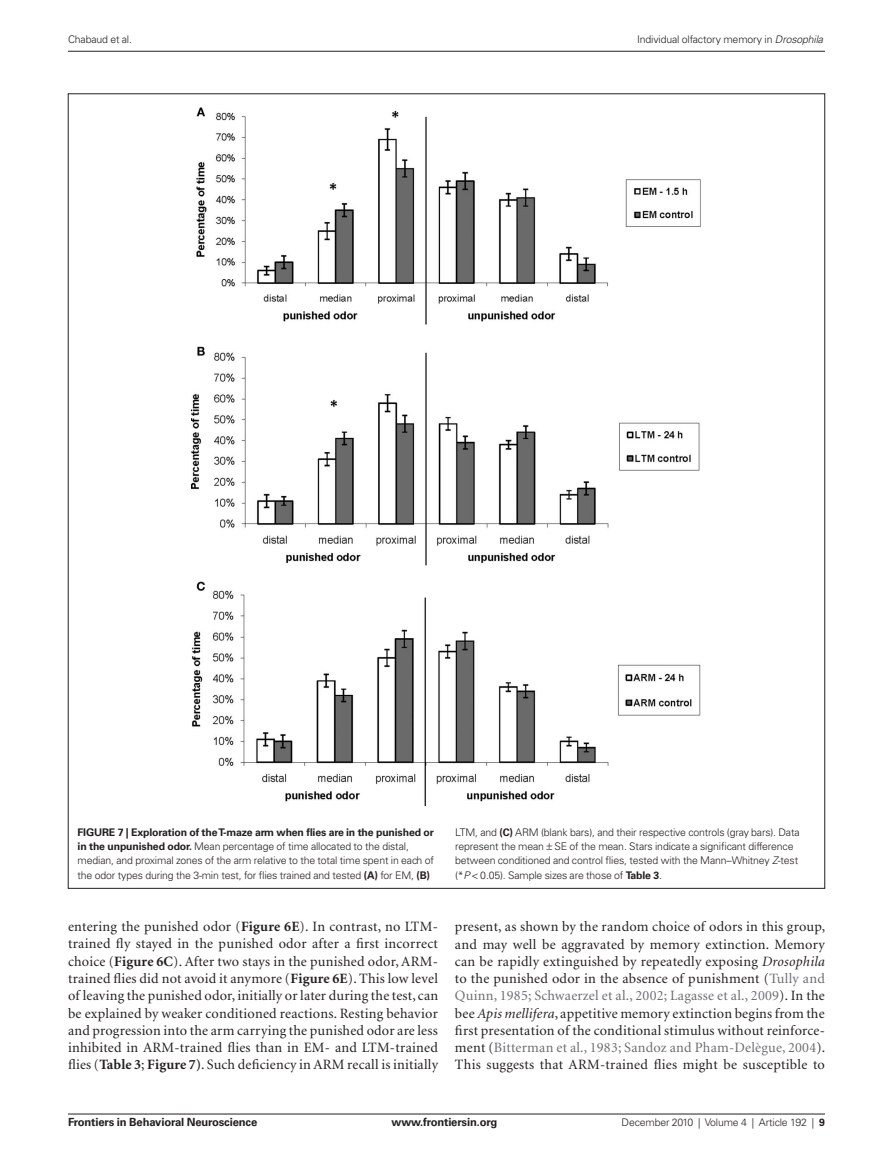
<style>
.page{position:relative;width:893px;height:1170px;background:#fff}
.page>*{position:absolute;margin:0;border:0;box-sizing:border-box;transform-origin:0 0}
.t1{font:14.25px/17.2px "Minion";letter-spacing:.015em;color:#231f20;text-align:justify}
.t2{font:700 11.25px "Univers";letter-spacing:-.015em;color:#231f20}
.t3{font:300 10.5px/14.2px "Univers";letter-spacing:-.015em;color:#231f20}
.s1{font-style:italic}
.s2{font-weight:700}
.s3{color:#6c6d70}
</style>
<div class="page">
<hr style="left:68px;top:1113px;width:757px;height:1px;background:#231f20">
<hr style="left:68px;top:51px;width:757px;height:1px;background:#231f20">
<img style="left:191px;top:107px;width:510px;height:698px">
<p class="t3" style="left:68px;top:32px;width:66px">Chabaud et al.</p>
<p class="t3" style="left:637px;top:32px;width:188px">Individual olfactory memory in <span class="s1">Drosophila</span></p>
<p class="t3" style="left:78px;top:824px;width:358px"><span class="s2">Figure 7 | exploration of the T-maze arm when flies are in the punished or in the unpunished odor.</span> Mean percentage of time allocated to the distal, median, and proximal zones of the arm relative to the total time spent in each of the odor types during the 3-min test, for flies trained and tested <span class="s2">(A)</span> for EM, <span class="s2">(B)</span></p>
<p class="t3" style="left:455px;top:824px;width:346px">LTM, and <span class="s2">(C)</span> ARM (blank bars), and their respective controls (gray bars). Data represent the mean SE of the mean. Stars indicate a significant difference between conditioned and control flies, tested with the Mann–Whitney <span class="s1">Z</span>-test (*<span class="s1">P</span> 0.05). Sample sizes are those of <span class="s2">Table 3</span>.</p>
<p class="t1" style="left:68px;top:918px;width:372px">entering the punished odor (<span class="s2">Figure 6E</span>). In contrast, no LTM&shy;trained fly stayed in the punished odor after a first incorrect choice (<span class="s2">Figure 6C</span>). After two stays in the punished odor, ARM&shy;trained flies did not avoid it anymore (<span class="s2">Figure 6E</span>). This low level of leaving the punished odor, initially or later during the test, can be explained by weaker conditioned reactions. Resting behavior and progression into the arm carrying the punished odor are less inhibited in ARM-trained flies than in EM- and LTM-trained flies (<span class="s2">Table 3</span>; <span class="s2">Figure 7)</span>. Such deficiency in ARM recall is initially</p>
<p class="t1" style="left:455px;top:918px;width:372px">present, as shown by the random choice of odors in this group, and may well be aggravated by memory extinction. Memory can be rapidly extinguished by repeatedly exposing <span class="s1">Drosophila </span>to the punished odor in the absence of punishment (<span class="s3">Tully and Quinn, 1985; Schwaerzel et al., 2002; Lagasse et al., 2009</span>). In the bee <span class="s1">Apis mellifera</span>, appetitive memory extinction begins from the first presentation of the conditional stimulus without reinforce&shy;ment (<span class="s3">Bitterman et al., 1983; Sandoz and Pham-Delègue, 2004</span>).<br>This suggests that ARM-trained flies might be susceptible to</p>
<p class="t2" style="left:68px;top:1115px;width:191px">Frontiers in Behavioral Neuroscience</p>
<p class="t2" style="left:392px;top:1115px;width:107px">www.frontiersin.org</p>
<p class="t3" style="left:622px;top:1115px;width:205px">December 2010 | Volume 4 | Article 192 | <span class="s2">9</span></p>
</div>
